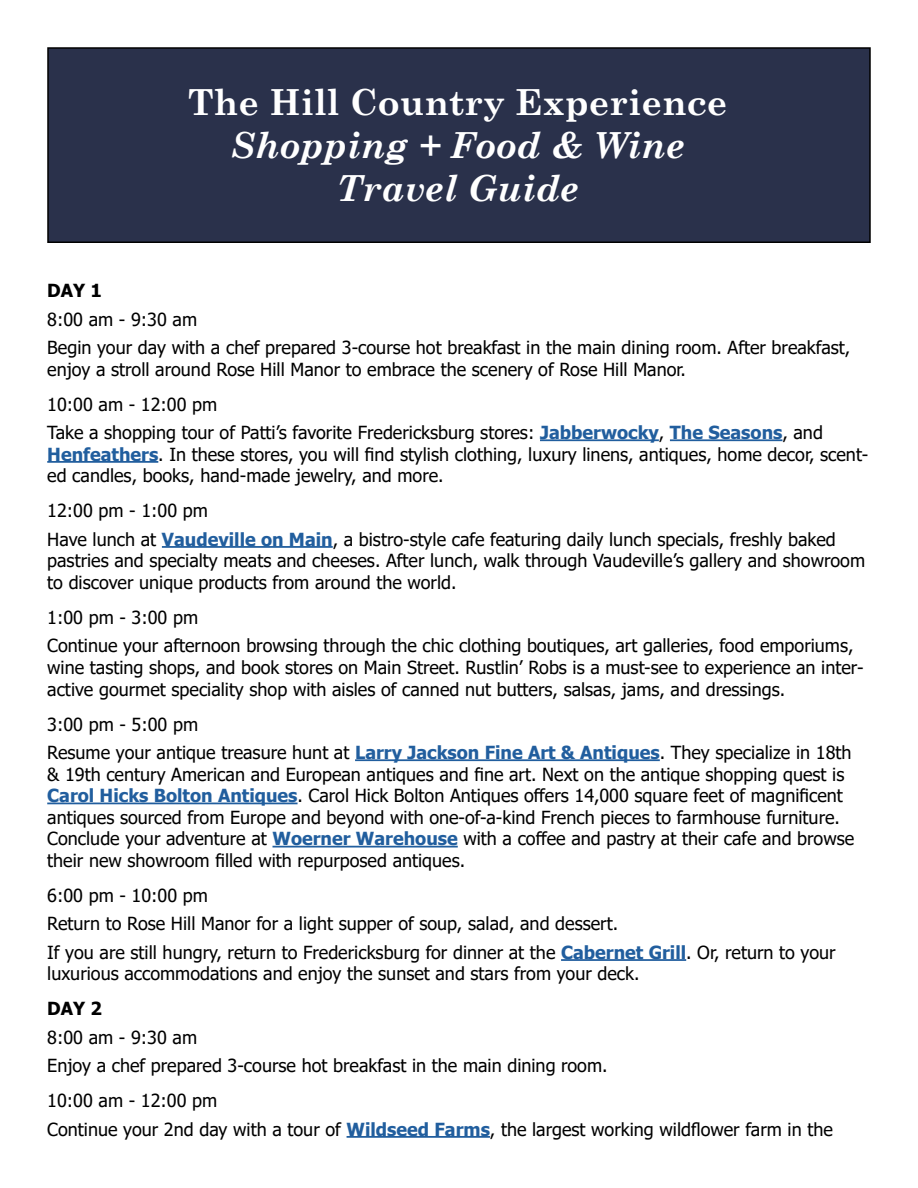
<style>
.page{position:relative;width:918px;height:1188px;background:#fff}
.page>*{position:absolute;margin:0;border:0;box-sizing:border-box;transform-origin:0 0}
.t1{font:italic 700 36px/43.2px "Century Schoolbook";color:#fff;text-align:center}
.t2{font:700 36px "Century Schoolbook";color:#fff}
.t3{font:18px/28.3px "Tahoma";color:#000}
.t4{font:700 18px "Tahoma";color:#000}
.s1{font-weight:700;color:#215e9e}
</style>
<div class="page">
<div style="left:48px;top:48px;width:822px;height:194px;background:#2a314b"></div>
<div style="left:47px;top:47px;width:824px;height:196px;border:2px solid #000"></div>
<hr style="left:540px;top:439px;width:119px;height:2px;background:#215e9e">
<hr style="left:670px;top:439px;width:112px;height:2px;background:#215e9e">
<hr style="left:47px;top:461px;width:111px;height:2px;background:#215e9e">
<hr style="left:162px;top:546px;width:171px;height:2px;background:#215e9e">
<hr style="left:355px;top:759px;width:305px;height:2px;background:#215e9e">
<hr style="left:47px;top:803px;width:251px;height:1px;background:#215e9e">
<hr style="left:273px;top:846px;width:185px;height:2px;background:#215e9e">
<hr style="left:561px;top:959px;width:125px;height:2px;background:#215e9e">
<hr style="left:347px;top:1136px;width:143px;height:2px;background:#215e9e">
<h1 class="t2" style="left:188px;top:74px;width:541px">The Hill Country Experience</h1>
<h1 class="t1" style="left:230px;top:121px;width:456px">Shopping + Food &amp; Wine<br>Travel Guide</h1>
<p class="t4" style="left:47px;top:278px;width:56px">DAY 1</p>
<p class="t3" style="left:47px;top:306px;width:805px">8:00 am - 9:30 am<br>Begin your day with a chef prepared 3-course hot breakfast in the main dining room. After breakfast,</p>
<p class="t3" style="left:47px;top:352px;width:640px;line-height:35.1px">enjoy a stroll around Rose Hill Manor to embrace the scenery of Rose Hill Manor.<br>10:00 am - 12:00 pm</p>
<p class="t3" style="left:47px;top:423px;width:822px;line-height:21.6px">Take a shopping tour of Patti’s favorite Fredericksburg stores: <span class="s1">Jabberwocky</span>, <span class="s1">The Seasons</span>, and<br><span class="s1">Henfeathers</span>. In these stores, you will find stylish clothing, luxury linens, antiques, home decor, scent&shy;ed candles, books, hand-made jewelry, and more.</p>
<p class="t3" style="left:47px;top:498px;width:790px">12:00 pm - 1:00 pm<br>Have lunch at <span class="s1">Vaudeville on Main</span>, a bistro-style cafe featuring daily lunch specials, freshly baked</p>
<p class="t3" style="left:47px;top:551px;width:819px;line-height:21.6px">pastries and specialty meats and cheeses. After lunch, walk through Vaudeville’s gallery and showroom to discover unique products from around the world.</p>
<p class="t3" style="left:47px;top:604px;width:808px">1:00 pm - 3:00 pm<br>Continue your afternoon browsing through the chic clothing boutiques, art galleries, food emporiums,</p>
<p class="t3" style="left:47px;top:658px;width:818px;line-height:21.6px">wine tasting shops, and book stores on Main Street. Rustlin’ Robs is a must-see to experience an inter&shy;active gourmet speciality shop with aisles of canned nut butters, salsas, jams, and dressings.</p>
<p class="t3" style="left:47px;top:711px;width:806px">3:00 pm - 5:00 pm<br>Resume your antique treasure hunt at <span class="s1">Larry Jackson Fine Art &amp; Antiques</span>. They specialize in 18th</p>
<p class="t3" style="left:47px;top:764px;width:808px;line-height:21.6px">&amp; 19th century American and European antiques and fine art. Next on the antique shopping quest is <span class="s1">Carol Hicks Bolton Antiques</span>. Carol Hick Bolton Antiques offers 14,000 square feet of magnificent antiques sourced from Europe and beyond with one-of-a-kind French pieces to farmhouse furniture.<br>Conclude your adventure at <span class="s1">Woerner Warehouse</span> with a coffee and pastry at their cafe and browse their new showroom filled with repurposed antiques.</p>
<p class="t3" style="left:47px;top:882px;width:790px">6:00 pm - 10:00 pm<br>Return to Rose Hill Manor for a light supper of soup, salad, and dessert.<br>If you are still hungry, return to Fredericksburg for dinner at the <span class="s1">Cabernet Grill</span>. Or, return to your</p>
<p class="t3" style="left:47px;top:961px;width:594px">luxurious accommodations and enjoy the sunset and stars from your deck.</p>
<p class="t4" style="left:47px;top:996px;width:56px">DAY 2</p>
<p class="t3" style="left:47px;top:1024px;width:562px">8:00 am - 9:30 am<br>Enjoy a chef prepared 3-course hot breakfast in the main dining room.</p>
<p class="t3" style="left:47px;top:1088px;width:787px">10:00 am - 12:00 pm<br>Continue your 2nd day with a tour of <span class="s1">Wildseed Farms</span>, the largest working wildflower farm in the</p>
</div>
